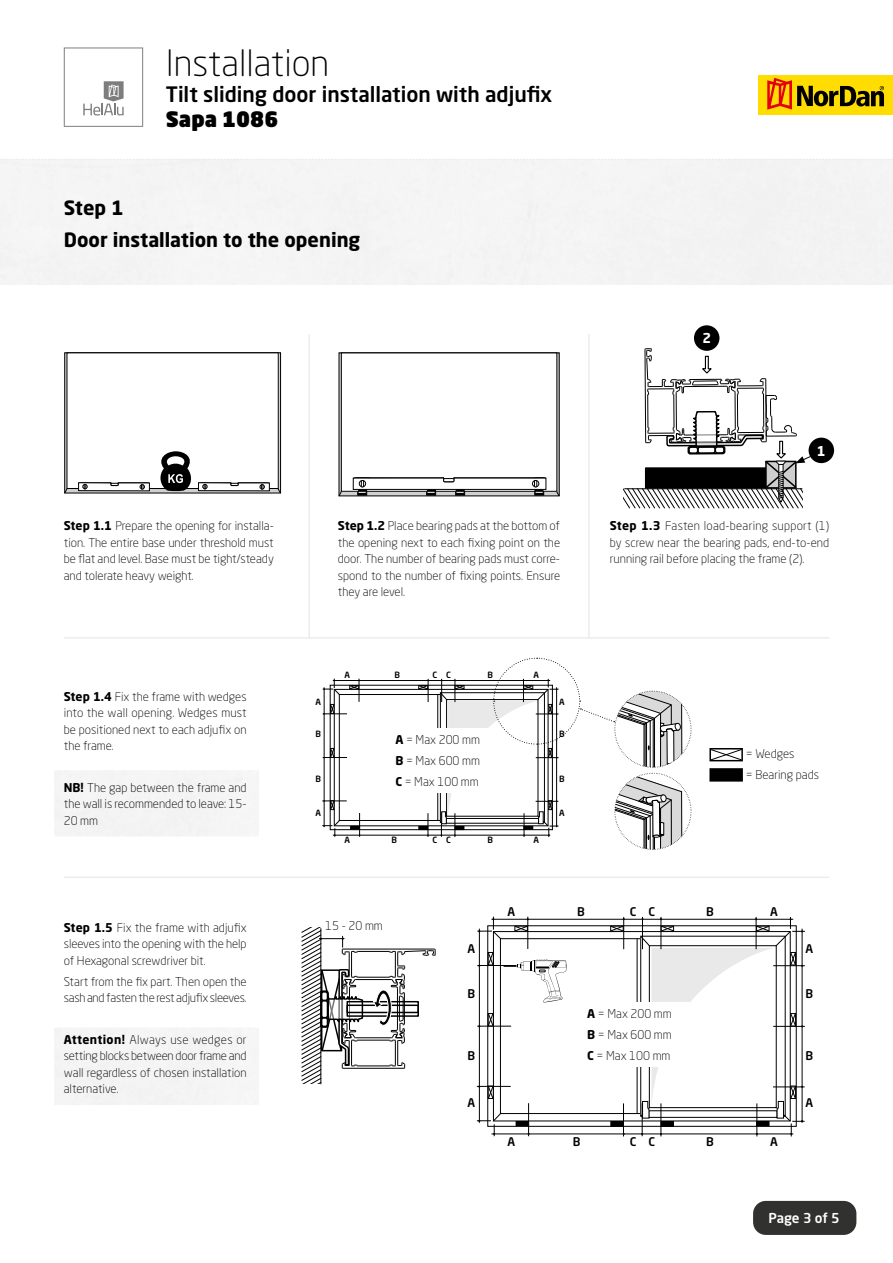
<style>
.page{position:relative;width:893px;height:1263px;background:#fff}
.page>*{position:absolute;margin:0;border:0;box-sizing:border-box;transform-origin:0 0}
.t1{font:300 36px "Neo Sans Std";color:#000}
.t2{font:500 21px "Neo Sans Std";color:#000}
.t3{font:900 21px "Neo Sans Std";color:#000}
.t4{font:700 19.5px/32px "Neo Sans Std";color:#000}
.t5{font:500 13.5px "Neo Sans Std";letter-spacing:-.01em;color:#fff}
.t6{font:700 13.5px "Neo Sans Std";color:#fff}
.t7{font:300 12px/16.5px "Neo Sans Std";color:#000;text-align:justify}
.t8{font:300 12px/16.5px "Neo Sans Std";letter-spacing:-.025em;color:#000}
.t9{font:500 11.85px "Neo Sans Std";color:#000}
.t10{font:500 8.55px "Neo Sans Std";color:#000}
.s1{font-weight:700}
</style>
<div class="page">
<div style="left:759px;top:75px;width:134px;height:39px;background:#fd0"></div>
<svg style="left:767px;top:78px;width:117px;height:32px"></svg>
<svg style="left:64px;top:47px;width:79px;height:80px"></svg>
<svg style="left:0;top:159px;width:893px;height:1px"></svg>
<div style="left:753px;top:1201px;width:103px;height:34px;background:#313130;border-radius:13px"></div>
<div style="left:339px;top:352px;width:221px;height:144px;border:1px solid #000"></div>
<div style="left:341px;top:353px;width:216px;height:139px;border:1px solid #000"></div>
<svg style="left:556px;top:491px;width:4px;height:6px"></svg>
<svg style="left:338px;top:490px;width:4px;height:7px"></svg>
<svg style="left:353px;top:477px;width:194px;height:19px"></svg>
<div style="left:64px;top:352px;width:217px;height:141px;border:1px solid #000"></div>
<div style="left:67px;top:352px;width:212px;height:137px;border:1px solid #000"></div>
<svg style="left:277px;top:488px;width:4px;height:6px"></svg>
<svg style="left:64px;top:488px;width:4px;height:6px"></svg>
<svg style="left:78px;top:482px;width:72px;height:9px"></svg>
<svg style="left:156px;top:451px;width:114px;height:40px"></svg>
<div style="left:514px;top:925px;width:14px;height:7px;border:1px solid #000"></div>
<div style="left:610px;top:925px;width:14px;height:7px;border:1px solid #000"></div>
<div style="left:516px;top:1121px;width:13px;height:5px;background:#000"></div>
<div style="left:611px;top:1121px;width:12px;height:5px;background:#000"></div>
<div style="left:610px;top:1120px;width:14px;height:7px;border:1px solid #000"></div>
<svg style="left:492px;top:930px;width:147px;height:192px"></svg>
<div style="left:500px;top:939px;width:283px;height:174px;background:#fff"></div>
<hr style="left:637px;top:939px;width:1px;height:174px;background:#000">
<hr style="left:528px;top:917px;width:1px;height:32px;background:#000">
<hr style="left:477px;top:965px;width:34px;height:1px;background:#000">
<hr style="left:477px;top:1086px;width:34px;height:1px;background:#000">
<hr style="left:477px;top:1026px;width:34px;height:1px;background:#000">
<hr style="left:623px;top:917px;width:1px;height:32px;background:#000">
<hr style="left:491px;top:919px;width:302px;height:1px;background:#000">
<hr style="left:479px;top:929px;width:1px;height:194px;background:#000">
<svg style="left:477px;top:917px;width:25px;height:23px"></svg>
<hr style="left:491px;top:1134px;width:302px;height:1px;background:#000">
<hr style="left:623px;top:1103px;width:1px;height:33px;background:#000">
<hr style="left:528px;top:1103px;width:1px;height:33px;background:#000">
<svg style="left:477px;top:1111px;width:26px;height:25px"></svg>
<svg style="left:488px;top:952px;width:5px;height:13px"></svg>
<svg style="left:488px;top:1013px;width:5px;height:13px"></svg>
<svg style="left:488px;top:1086px;width:5px;height:13px"></svg>
<svg style="left:610px;top:926px;width:13px;height:5px"></svg>
<svg style="left:515px;top:926px;width:12px;height:5px"></svg>
<svg style="left:639px;top:917px;width:166px;height:219px"></svg>
<div style="left:587px;top:1002px;width:124px;height:64px;background:#fff"></div>
<div style="left:709px;top:748px;width:34px;height:13px;border:2px solid #000"></div>
<div style="left:710px;top:769px;width:32px;height:12px;background:#000"></div>
<div style="left:709px;top:768px;width:34px;height:14px;border:2px solid #000"></div>
<svg style="left:710px;top:749px;width:32px;height:11px"></svg>
<svg style="left:322px;top:657px;width:360px;height:192px"></svg>
<hr style="left:357px;top:1066px;width:33px;height:1px;background:#000">
<hr style="left:357px;top:1040px;width:33px;height:1px;background:#000">
<hr style="left:355px;top:1037px;width:37px;height:1px;background:#000">
<hr style="left:343px;top:1068px;width:61px;height:1px;background:#000">
<hr style="left:357px;top:951px;width:33px;height:1px;background:#000">
<hr style="left:357px;top:977px;width:33px;height:1px;background:#000">
<hr style="left:343px;top:949px;width:91px;height:1px;background:#000">
<hr style="left:355px;top:979px;width:37px;height:1px;background:#000">
<svg style="left:302px;top:927px;width:62px;height:157px"></svg>
<div style="left:346px;top:1001px;width:73px;height:16px;border:1px solid #000"></div>
<div style="left:346px;top:1004px;width:73px;height:9px;border:1px solid #000"></div>
<svg style="left:373px;top:949px;width:63px;height:120px"></svg>
<svg style="left:504px;top:960px;width:63px;height:42px"></svg>
<div style="left:809px;top:438px;width:25px;height:25px;background:#000;border-radius:50%"></div>
<div style="left:694px;top:325px;width:25px;height:26px;background:#000;border-radius:50%"></div>
<hr style="left:308px;top:334px;width:2px;height:305px;background:#ececec">
<hr style="left:588px;top:334px;width:2px;height:305px;background:#ececec">
<hr style="left:64px;top:637px;width:765px;height:2px;background:#ececec">
<hr style="left:64px;top:876px;width:765px;height:2px;background:#ececec">
<svg style="left:624px;top:348px;width:187px;height:161px"></svg>
<h1 class="t1" style="left:166px;top:42px;width:165px">Installation</h1>
<h2 class="t2" style="left:166px;top:81px;width:388px">Tilt sliding door installation with adjufix</h2>
<h2 class="t3" style="left:166px;top:105px;width:114px">Sapa 1086</h2>
<h3 class="t4" style="left:64px;top:191px;width:298px">Step 1<br>Door installation to the opening</h3>
<p class="t6" style="left:702px;top:330px;width:10px">2</p>
<p class="t6" style="left:817px;top:442px;width:10px">1</p>
<p class="t7" style="left:64px;top:518px;width:212px"><span class="s1">Step 1.1</span> Prepare the opening for installa&shy;tion. The entire base under threshold must be flat and level. Base must be tight/steady and tolerate heavy weight.</p>
<p class="t7" style="left:338px;top:518px;width:224px"><span class="s1">Step 1.2</span> Place bearing pads at the bottom of the opening next to each fixing point on the door. The number of bearing pads must corre&shy;spond to the number of fixing points. Ensure they are level.</p>
<p class="t7" style="left:610px;top:518px;width:221px"><span class="s1">Step 1.3</span> Fasten load-bearing support (1) by screw near the bearing pads, end-to-end running rail before placing the frame (2).</p>
<p class="t7" style="left:64px;top:688px;width:184px"><span class="s1">Step 1.4</span> Fix the frame with wedges into the wall opening. Wedges must be positioned next to each adjufix on the frame.</p>
<p class="t7" style="left:64px;top:779px;width:184px"><span class="s1">NB!</span> The gap between the frame and the wall is recommended to leave: 15- 20 mm</p>
<p class="t7" style="left:64px;top:919px;width:184px"><span class="s1">Step 1.5</span> Fix the frame with adjufix sleeves into the opening with the help of Hexagonal screwdriver bit.</p>
<p class="t8" style="left:64px;top:973px;width:184px">Start from the fix part. Then open the sash and fasten the rest adjufix sleeves.</p>
<p class="t7" style="left:64px;top:1031px;width:184px"><span class="s1">Attention!</span> Always use wedges or setting blocks between door frame and wall regardless of chosen installation alternative.</p>
<p class="t10" style="left:316px;top:696px;width:7px">A</p>
<p class="t10" style="left:316px;top:729px;width:7px">B</p>
<p class="t10" style="left:316px;top:773px;width:7px">B</p>
<p class="t10" style="left:316px;top:807px;width:7px">A</p>
<p class="t10" style="left:344px;top:669px;width:7px">A</p>
<p class="t10" style="left:432px;top:669px;width:20px">C C</p>
<p class="t10" style="left:395px;top:669px;width:7px">B</p>
<p class="t10" style="left:487px;top:669px;width:7px">B</p>
<p class="t10" style="left:534px;top:669px;width:7px">A</p>
<p class="t7" style="left:395px;top:729px;width:86px;line-height:20.7px"><span class="s1">A</span> = Max 200 mm <span class="s1">B</span> = Max 600 mm <span class="s1">C</span> = Max 100 mm</p>
<p class="t10" style="left:344px;top:835px;width:7px">A</p>
<p class="t10" style="left:391px;top:835px;width:7px">B</p>
<p class="t10" style="left:488px;top:835px;width:7px">B</p>
<p class="t10" style="left:534px;top:835px;width:7px">A</p>
<p class="t10" style="left:432px;top:835px;width:20px">C C</p>
<p class="t10" style="left:559px;top:696px;width:7px">A</p>
<p class="t10" style="left:559px;top:729px;width:7px">B</p>
<p class="t10" style="left:559px;top:773px;width:7px">B</p>
<p class="t10" style="left:559px;top:807px;width:7px">A</p>
<p class="t7" style="left:746px;top:743px;width:75px;line-height:20.7px">= Wedges<br>= Bearing pads</p>
<p class="t9" style="left:507px;top:904px;width:9px">A</p>
<p class="t9" style="left:630px;top:904px;width:27px">C C</p>
<p class="t9" style="left:577px;top:904px;width:9px">B</p>
<p class="t9" style="left:706px;top:904px;width:9px">B</p>
<p class="t9" style="left:770px;top:904px;width:9px">A</p>
<p class="t7" style="left:325px;top:917px;width:59px">15 - 20 mm</p>
<p class="t9" style="left:468px;top:941px;width:9px">A</p>
<p class="t9" style="left:468px;top:986px;width:9px">B</p>
<p class="t9" style="left:468px;top:1048px;width:9px">B</p>
<p class="t9" style="left:468px;top:1095px;width:9px">A</p>
<p class="t7" style="left:587px;top:1003px;width:86px;line-height:20.7px"><span class="s1">A</span> = Max 200 mm <span class="s1">B</span> = Max 600 mm <span class="s1">C</span> = Max 100 mm</p>
<p class="t9" style="left:507px;top:1134px;width:9px">A</p>
<p class="t9" style="left:573px;top:1134px;width:9px">B</p>
<p class="t9" style="left:706px;top:1134px;width:9px">B</p>
<p class="t9" style="left:770px;top:1134px;width:9px">A</p>
<p class="t9" style="left:630px;top:1134px;width:27px">C C</p>
<p class="t9" style="left:805px;top:941px;width:9px">A</p>
<p class="t9" style="left:805px;top:986px;width:9px">B</p>
<p class="t9" style="left:805px;top:1048px;width:9px">B</p>
<p class="t9" style="left:805px;top:1095px;width:9px">A</p>
<p class="t5" style="left:768px;top:1209px;width:73px">Page 3 of 5</p>
</div>
